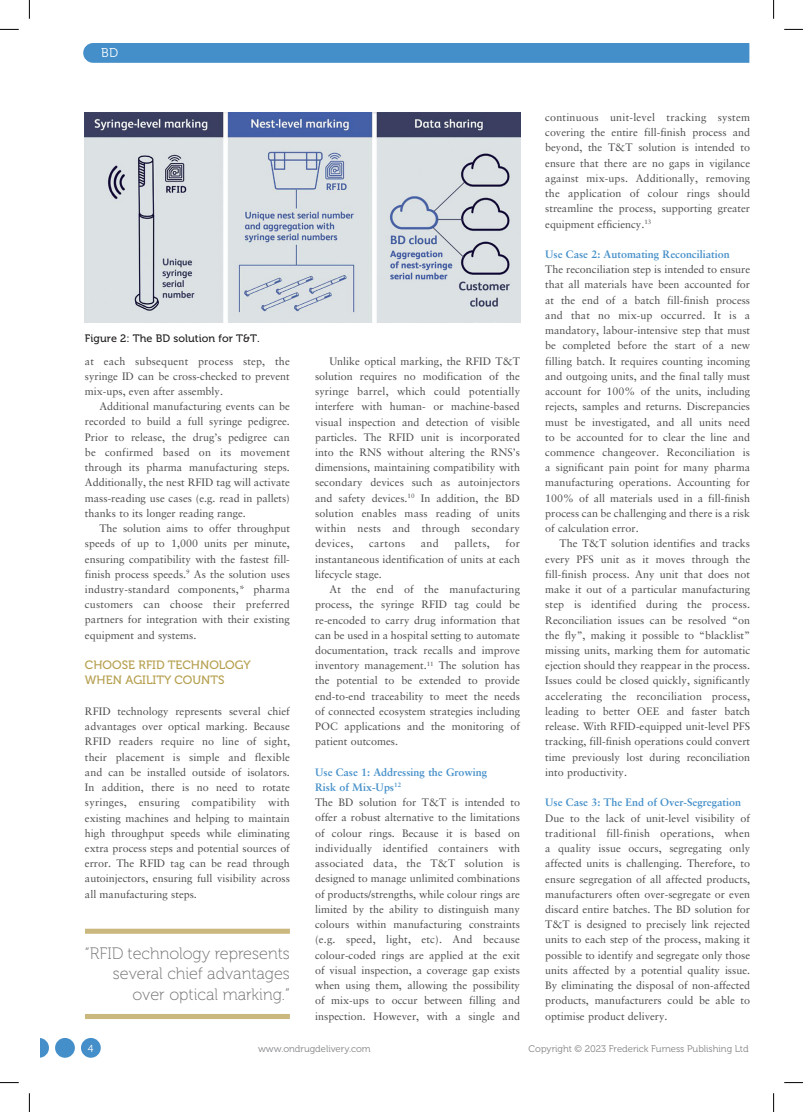
<style>
.page{position:relative;width:803px;height:1112px;background:#fff}
.page>*{position:absolute;margin:0;border:0;box-sizing:border-box;transform-origin:0 0}
.t1{font:16.5px/20.2px "Museo 100";color:#6c6d70;text-align:right}
.t2{font:12.62px "Museo 300";color:#fff}
.t3{font:12px/15.2px "Museo 500";color:#b6a04f}
.t4{font:10.75px/15.2px "Sabon LT Std";color:#4b4c4d;text-align:justify}
.t5{font:700 10.75px "Sabon LT Std";color:#448fc9}
.t6{font:10.75px "Museo 500";letter-spacing:.005em;color:#231f20}
.t7{font:10.75px "Sabon LT Std";letter-spacing:.03em;color:#4b4c4d}
.t8{font:10.12px "Museo 300";color:#fff}
.t9{font:9.5px "Museo 300";color:#808285}
.s1{font-weight:700;color:#448fc9}
</style>
<div class="page">
<div style="left:83px;top:43px;width:666px;height:20px;background:#448fc9"></div>
<img style="left:85px;top:112px;width:435px;height:210px">
<div style="left:85px;top:928px;width:205px;height:5px;background:#cab87e"></div>
<div style="left:85px;top:1013px;width:205px;height:5px;background:#cab87e"></div>
<div style="left:81px;top:1037px;width:20px;height:20px;background:#448fc9;border-radius:50%"></div>
<div style="left:55px;top:1037px;width:20px;height:20px;background:#448fc9;border-radius:50%"></div>
<svg style="left:40px;top:1038px;width:9px;height:19px"></svg>
<svg style="left:0;top:29px;width:19px;height:1px"></svg>
<svg style="left:784px;top:29px;width:19px;height:1px"></svg>
<svg style="left:0;top:1082px;width:19px;height:1px"></svg>
<svg style="left:784px;top:1082px;width:19px;height:1px"></svg>
<svg style="left:29px;top:0;width:1px;height:19px"></svg>
<svg style="left:29px;top:1093px;width:1px;height:18px"></svg>
<svg style="left:773px;top:0;width:1px;height:19px"></svg>
<svg style="left:773px;top:1093px;width:1px;height:18px"></svg>
<p class="t2" style="left:101px;top:46px;width:19px">BD</p>
<p class="t6" style="left:85px;top:332px;width:176px">Figure 2: The BD solution for T&amp;T.</p>
<p class="t4" style="left:85px;top:353px;width:206px">at each subsequent process step, the syringe ID can be cross-checked to prevent mix-ups, even after assembly.</p>
<p class="t4" style="left:85px;top:398px;width:207px;text-indent:14px">Additional manufacturing events can be recorded to build a full syringe pedigree.<br>Prior to release, the drug’s pedigree can be confirmed based on its movement through its pharma manufacturing steps.<br>Additionally, the nest RFID tag will activate mass-reading use cases (e.g. read in pallets) thanks to its longer reading range.</p>
<p class="t4" style="left:85px;top:520px;width:207px;text-indent:14px">The solution aims to offer throughput speeds of up to 1,000 units per minute, ensuring compatibility with the fastest fill&shy;finish process speeds.<sup>9</sup> As the solution uses industry-standard components,* pharma customers can choose their preferred partners for integration with their existing equipment and systems.</p>
<p class="t3" style="left:85px;top:657px;width:167px">CHOOSE RFID TECHNOLOGY<br>WHEN AGILITY COUNTS</p>
<p class="t4" style="left:85px;top:703px;width:207px">RFID technology represents several chief advantages over optical marking. Because RFID readers require no line of sight, their placement is simple and flexible and can be installed outside of isolators.<br>In addition, there is no need to rotate syringes, ensuring compatibility with existing machines and helping to maintain high throughput speeds while eliminating extra process steps and potential sources of error. The RFID tag can be read through autoinjectors, ensuring full visibility across all manufacturing steps.</p>
<h1 class="t1" style="left:85px;top:943px;width:206px">“RFID technology represents several chief advantages over optical marking.”</h1>
<p class="t4" style="left:315px;top:353px;width:207px;text-indent:14px">Unlike optical marking, the RFID T&amp;T solution requires no modification of the syringe barrel, which could potentially interfere with human- or machine-based visual inspection and detection of visible particles. The RFID unit is incorporated into the RNS without altering the RNS’s dimensions, maintaining compatibility with secondary devices such as autoinjectors and safety devices.<sup>10</sup> In addition, the BD solution enables mass reading of units within nests and through secondary devices,</p>
<p class="t4" style="left:315px;top:535px;width:206px;text-indent:190px">for instantaneous identification of units at each lifecycle stage.</p>
<p class="t4" style="left:315px;top:581px;width:206px;text-indent:14px">At the end of the manufacturing process, the syringe RFID tag could be re-encoded to carry drug information that can be used in a hospital setting to automate documentation, track recalls and improve inventory management.<sup>11</sup> The solution has the potential to be extended to provide end-to-end traceability to meet the needs of connected ecosystem strategies including POC applications and the monitoring of patient outcomes.</p>
<p class="t4" style="left:315px;top:764px;width:207px;text-align:left"><span class="s1">Use Case 1: Addressing the Growing<br>Risk of Mix-Ups</span><sup>12<br></sup>The BD solution for T&amp;T is intended to offer a robust alternative to the limitations of colour rings. Because it is based on individually identified containers with associated data, the T&amp;T solution is designed to manage unlimited combinations of products/strengths, while colour rings are limited by the ability to distinguish many colours within manufacturing constraints (e.g. speed, light, etc). And because colour-coded rings are applied at the exit of visual inspection, a coverage gap exists when using them, allowing the possibility of mix-ups to occur between filling and inspection. However, with a single and</p>
<p class="t7" style="left:369px;top:537px;width:38px">cartons</p>
<p class="t4" style="left:421px;top:535px;width:20px">and</p>
<p class="t7" style="left:455px;top:537px;width:37px">pallets,</p>
<p class="t4" style="left:545px;top:109px;width:207px">continuous unit-level tracking system covering the entire fill-finish process and beyond, the T&amp;T solution is intended to ensure that there are no gaps in vigilance against mix-ups. Additionally, removing the application of colour rings should streamline the process, supporting greater equipment efficiency.<sup>13</sup></p>
<p class="t5" style="left:545px;top:247px;width:186px">Use Case 2: Automating Reconciliation</p>
<p class="t4" style="left:545px;top:261px;width:206px">The reconciliation step is intended to ensure that all materials have been accounted for at the end of a batch fill-finish process and that no mix-up occurred. It is a mandatory, labour-intensive step that must be completed before the start of a new filling batch. It requires counting incoming and outgoing units, and the final tally must account for 100% of the units, including rejects, samples and returns. Discrepancies must be investigated, and all units need to be accounted for to clear the line and commence changeover. Reconciliation is a significant pain point for many pharma manufacturing operations. Accounting for 100% of all materials used in a fill-finish process can be challenging and there is a risk of calculation error.</p>
<p class="t4" style="left:545px;top:535px;width:206px;text-indent:14px">The T&amp;T solution identifies and tracks every PFS unit as it moves through the fill-finish process. Any unit that does not make it out of a particular manufacturing step is identified during the process.<br>Reconciliation issues can be resolved “on the fly”, making it possible to “blacklist” missing units, marking them for automatic ejection should they reappear in the process.<br>Issues could be closed quickly, significantly accelerating the reconciliation process, leading to better OEE and faster batch release. With RFID-equipped unit-level PFS tracking, fill-finish operations could convert time previously lost during reconciliation into productivity.</p>
<p class="t5" style="left:545px;top:795px;width:197px">Use Case 3: The End of Over-Segregation</p>
<p class="t4" style="left:545px;top:809px;width:206px">Due to the lack of unit-level visibility of traditional fill-finish operations, when a quality issue occurs, segregating only affected units is challenging. Therefore, to ensure segregation of all affected products, manufacturers often over-segregate or even discard entire batches. The BD solution for T&amp;T is designed to precisely link rejected units to each step of the process, making it possible to identify and segregate only those units affected by a potential quality issue.<br>By eliminating the disposal of non-affected products, manufacturers could be able to optimise product delivery.</p>
<p class="t8" style="left:88px;top:1042px;width:7px">4</p>
<p class="t9" style="left:258px;top:1043px;width:114px">www.ondrugdelivery.com</p>
<p class="t9" style="left:529px;top:1043px;width:221px">Copyright © 2023 Frederick Furness Publishing Ltd</p>
</div>
